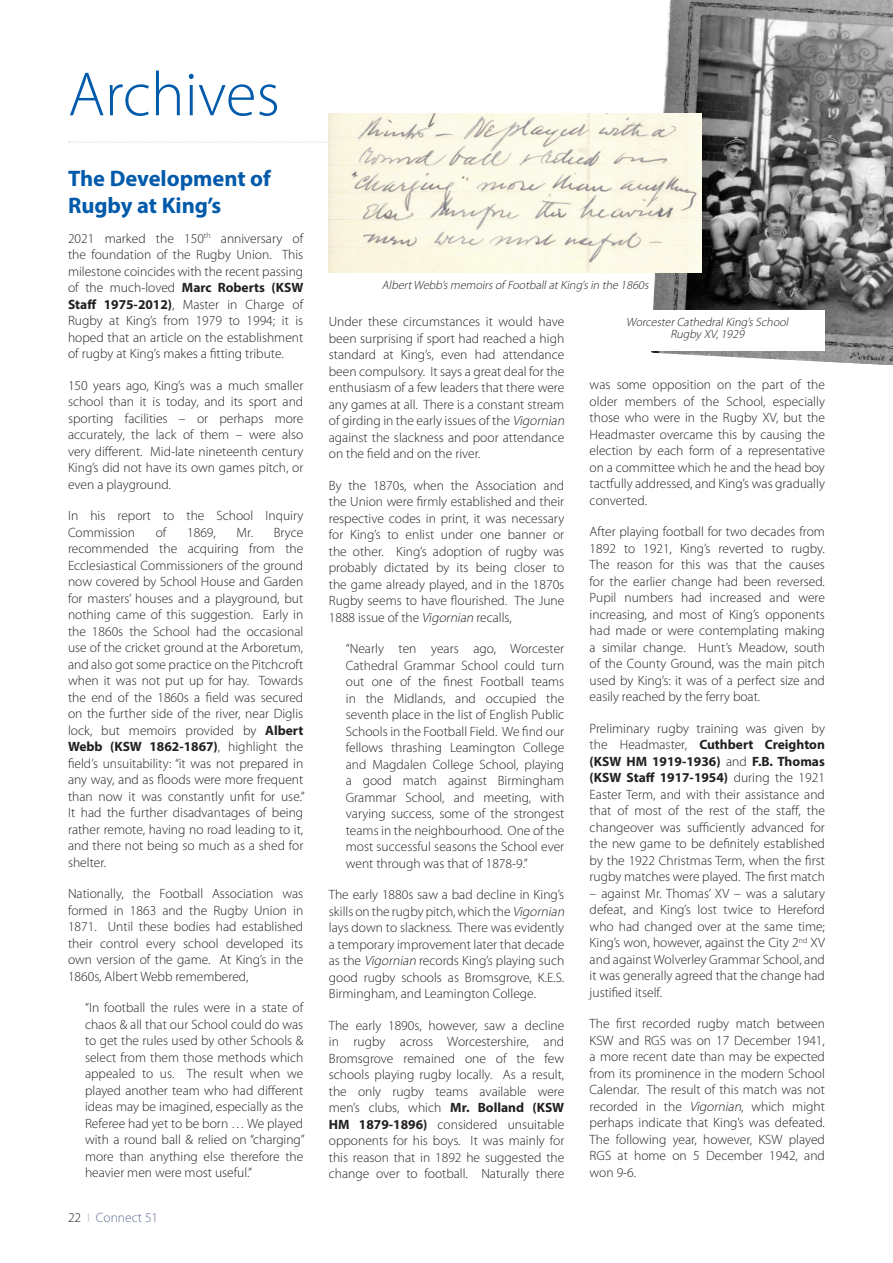
<style>
.page{position:relative;width:893px;height:1263px;background:#fff}
.page>*{position:absolute;margin:0;border:0;box-sizing:border-box;transform-origin:0 0}
.t1{font:300 63px "Myriad Pro";color:#015aaa}
.t2{font:700 22.5px/27px "Myriad Pro";color:#015aaa}
.t3{font:300 13.5px/16.5px "Myriad Pro";color:#231f20;text-align:justify}
.t4{font:300 13.5px "Myriad Pro";color:#5d6e96}
.t5{font:italic 300 12px/12px "Myriad Pro";color:#231f20;text-align:center}
.s1{font-weight:700}
.s2{color:#231f20}
.s3{color:#afb7ce}
.s4{font-style:italic}
</style>
<div class="page">
<img style="left:651px;top:0;width:242px;height:365px">
<svg style="left:68px;top:142px;width:261px;height:1px"></svg>
<div style="left:590px;top:310px;width:235px;height:41px;background:#fff"></div>
<img style="left:329px;top:113px;width:372px;height:160px">
<h1 class="t1" style="left:68px;top:70px;width:213px">Archives</h1>
<h2 class="t2" style="left:68px;top:167px;width:204px">The Development of<br>Rugby at King’s</h2>
<p class="t3" style="left:68px;top:231px;width:237px">2021 marked the 150<sup>th</sup> anniversary of the foundation of the Rugby Union. This milestone coincides with the recent passing of the much-loved <span class="s1">Marc Roberts (KSW Staff 1975-2012)</span>, Master in Charge of Rugby at King’s from 1979 to 1994; it is hoped that an article on the establishment of rugby at King’s makes a fitting tribute.</p>
<p class="t3" style="left:68px;top:378px;width:237px">150 years ago, King’s was a much smaller school than it is today, and its sport and sporting facilities – or perhaps more accurately, the lack of them – were also very different. Mid-late nineteenth century King’s did not have its own games pitch, or even a playground.</p>
<p class="t3" style="left:68px;top:509px;width:237px">In his report to the School Inquiry<br>Commission</p>
<p class="t3" style="left:156px;top:525px;width:12px">of</p>
<p class="t3" style="left:187px;top:525px;width:30px">1869,</p>
<p class="t3" style="left:68px;top:525px;width:238px;text-indent:169px">Mr. Bryce recommended the acquiring from the Ecclesiastical Commissioners of the ground now covered by School House and Garden for masters’ houses and a playground, but nothing came of this suggestion. Early in the 1860s the School had the occasional use of the cricket ground at the Arboretum, and also got some practice on the Pitchcroft when it was not put up for hay. Towards the end of the 1860s a field was secured on the further side of the river, near Diglis lock, but memoirs provided by <span class="s1">Albert Webb (KSW 1862-1867)</span>, highlight the field’s unsuitability: “it was not prepared in any way, and as floods were more frequent than now it was constantly unfit for use.” It had the further disadvantages of being rather remote, having no road leading to it, and there not being so much as a shed for shelter.</p>
<p class="t3" style="left:68px;top:887px;width:237px">Nationally, the Football Association was formed in 1863 and the Rugby Union in 1871. Until these bodies had established their control every school developed its own version of the game. At King’s in the 1860s, Albert Webb remembered,</p>
<p class="t3" style="left:85px;top:1001px;width:221px">“In football the rules were in a state of chaos &amp; all that our School could do was to get the rules used by other Schools &amp; select from them those methods which appealed to us. The result when we played another team who had different ideas may be imagined, especially as the Referee had yet to be born … We played with a round ball &amp; relied on “charging” more than anything else therefore the heavier men were most useful.”</p>
<p class="t4" style="left:68px;top:1212px;width:92px"><span class="s2">22</span> <span class="s3">I</span> Connect 51</p>
<p class="t5" style="left:382px;top:280px;width:270px">Albert Webb’s memoirs of Footballat King’s in the 1860s</p>
<p class="t5" style="left:626px;top:317px;width:166px">WorcesterCathedralKing’s School<br>Rugby XV,1929</p>
<p class="t3" style="left:329px;top:315px;width:239px;text-align:left">Under these circumstances it would have been surprising if sport had reached a high standard at King’s, even had attendance been compulsory. It says a great deal for the enthusiasm of a few leaders that there were any games at all. There is a constant stream of girding in the early issues of the <span class="s4">Vigornian </span>against the slackness and poor attendance on the field and on the river.</p>
<p class="t3" style="left:329px;top:478px;width:237px">By the 1870s, when the Association and the Union were firmly established and their respective codes in print, it was necessary for King’s to enlist under one banner or the other. King’s adoption of rugby was probably dictated by its being closer to the game already played, and in the 1870s Rugby seems to have flourished. The June 1888 issue of the <span class="s4">Vigornian</span> recalls,</p>
<p class="t3" style="left:346px;top:642px;width:220px">“Nearly ten years ago, Worcester Cathedral Grammar School could turn out one of the finest Football teams in the Midlands, and occupied the seventh place in the list of English Public Schools in the Football Field. We find our fellows thrashing Leamington College and Magdalen College School, playing a good match against Birmingham Grammar School, and meeting, with varying success, some of the strongest teams in the neighbourhood. One of the most successful seasons the School ever went through was that of 1878-9.”</p>
<p class="t3" style="left:329px;top:888px;width:239px;text-align:left">The early 1880s saw a bad decline in King’s skills on the rugby pitch, which the <span class="s4">Vigornian </span>lays down to slackness. There was evidently a temporary improvement later that decade as the <span class="s4">Vigornian</span> records King’s playing such good rugby schools as Bromsgrove, K.E.S.<br>Birmingham, and Leamington College.</p>
<p class="t3" style="left:329px;top:1018px;width:237px">The early 1890s, however, saw a decline in rugby across Worcestershire, and Bromsgrove remained one of the few schools playing rugby locally. As a result, the only rugby teams available were men’s clubs, which <span class="s1">Mr. Bolland (KSW HM 1879-1896)</span> considered unsuitable opponents for his boys. It was mainly for this reason that in 1892 he suggested the change over to football. Naturally there</p>
<p class="t3" style="left:590px;top:377px;width:237px">was some opposition on the part of the older members of the School, especially those who were in the Rugby XV, but the Headmaster overcame this by causing the election by each form of a representative on a committee which he and the head boy tactfully addressed, and King’s was gradually converted.</p>
<p class="t3" style="left:590px;top:524px;width:237px">After playing football for two decades from 1892 to 1921, King’s reverted to rugby.<br>The reason for this was that the causes for the earlier change had been reversed.<br>Pupil numbers had increased and were increasing, and most of King’s opponents had made or were contemplating making a similar change. Hunt’s Meadow, south of the County Ground, was the main pitch used by King’s: it was of a perfect size and easily reached by the ferry boat.</p>
<p class="t3" style="left:590px;top:721px;width:237px">Preliminary rugby training was given by the Headmaster, <span class="s1">Cuthbert Creighton (KSW HM 1919-1936)</span> and <span class="s1">F.B. Thomas (KSW Staff 1917-1954)</span> during the 1921<br>Easter Term, and with their assistance and that of most of the rest of the staff, the changeover was sufficiently advanced for the new game to be definitely established by the 1922 Christmas Term, when the first rugby matches were played. The first match</p>
<p class="t3" style="left:590px;top:886px;width:237px">– against Mr. Thomas’ XV – was a salutary defeat, and King’s lost twice to Hereford who had changed over at the same time; King’s won, however, against the City 2<sup>nd</sup> XV and against Wolverley Grammar School, and it was generally agreed that the change had justified itself.</p>
<p class="t3" style="left:590px;top:1016px;width:237px">The first recorded rugby match between KSW and RGS was on 17 December 1941, a more recent date than may be expected from its prominence in the modern School Calendar. The result of this match was not recorded in the <span class="s4">Vigornian</span>, which might perhaps indicate that King’s was defeated.<br>The following year, however, KSW played RGS at home on 5 December 1942, and won 9-6.</p>
</div>
